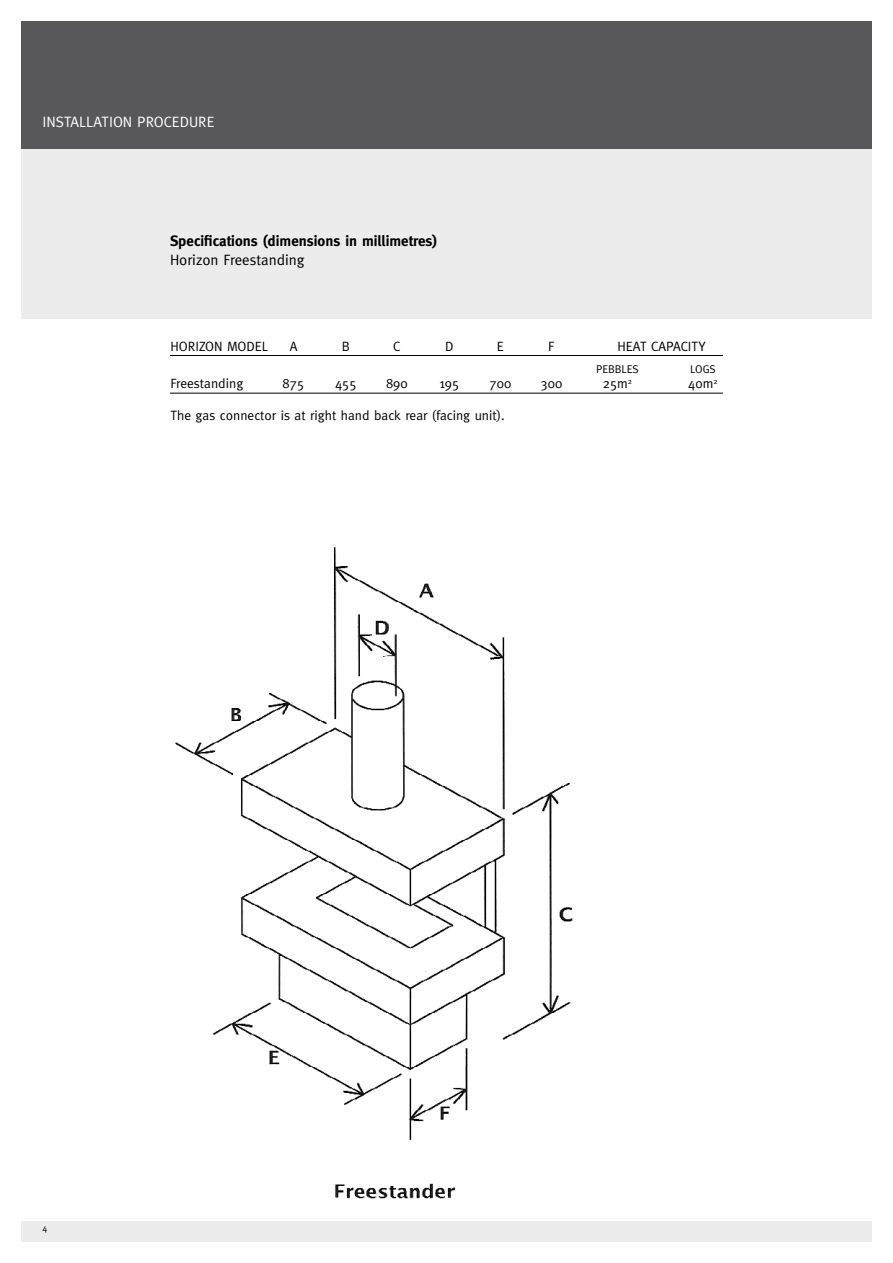
<style>
.page{position:relative;width:893px;height:1263px;background:#fff}
.page>*{position:absolute;margin:0;border:0;box-sizing:border-box;transform-origin:0 0}
.t1{font:700 15px "Meta";color:#000}
.t2{font:15px "Meta";color:#fff}
.t3{font:15px "Meta";color:#000}
.t4{font:13.5px "Meta";color:#000}
.t5{font:11.25px "Meta";color:#000}
.t6{font:9px "Meta";color:#000}
</style>
<div class="page">
<div style="left:21px;top:106px;width:851px;height:1136px;background:#ececed"></div>
<hr style="left:21px;top:1220px;width:851px;height:1px;background:#fff">
<div style="left:21px;top:21px;width:851px;height:128px;background:#58585a"></div>
<div style="left:0;top:319px;width:893px;height:901px;background:#fff"></div>
<img style="left:175px;top:547px;width:398px;height:652px">
<hr style="left:170px;top:355px;width:553px;height:1px;background:#000">
<hr style="left:170px;top:393px;width:553px;height:1px;background:#000">
<p class="t2" style="left:43px;top:113px;width:173px">installation procedure</p>
<p class="t1" style="left:170px;top:232px;width:269px">Specifications (dimensions in millimetres)</p>
<p class="t3" style="left:170px;top:251px;width:136px">H orizon Freestanding</p>
<p class="t4" style="left:170px;top:338px;width:123px">Horizon model ABCDEFH</p>
<p class="t4" style="left:626px;top:338px;width:81px">eat Capacity</p>
<p class="t5" style="left:596px;top:362px;width:63px">Pebbles L</p>
<p class="t5" style="left:695px;top:362px;width:22px">ogs</p>
<p class="t4" style="left:170px;top:376px;width:74px">Freestanding</p>
<p class="t4" style="left:283px;top:376px;width:23px">875</p>
<p class="t4" style="left:335px;top:376px;width:23px">455</p>
<p class="t4" style="left:386px;top:376px;width:23px">890</p>
<p class="t4" style="left:439px;top:376px;width:21px">195</p>
<p class="t4" style="left:490px;top:376px;width:23px">700</p>
<p class="t4" style="left:541px;top:376px;width:23px">300</p>
<p class="t4" style="left:603px;top:376px;width:31px">25m<sup>2</sup></p>
<p class="t4" style="left:688px;top:376px;width:31px">40m<sup>2</sup></p>
<p class="t4" style="left:170px;top:407px;width:336px">The gas connector is at right hand back rear (facing unit).</p>
<p class="t6" style="left:43px;top:1222px;width:6px">4</p>
</div>
